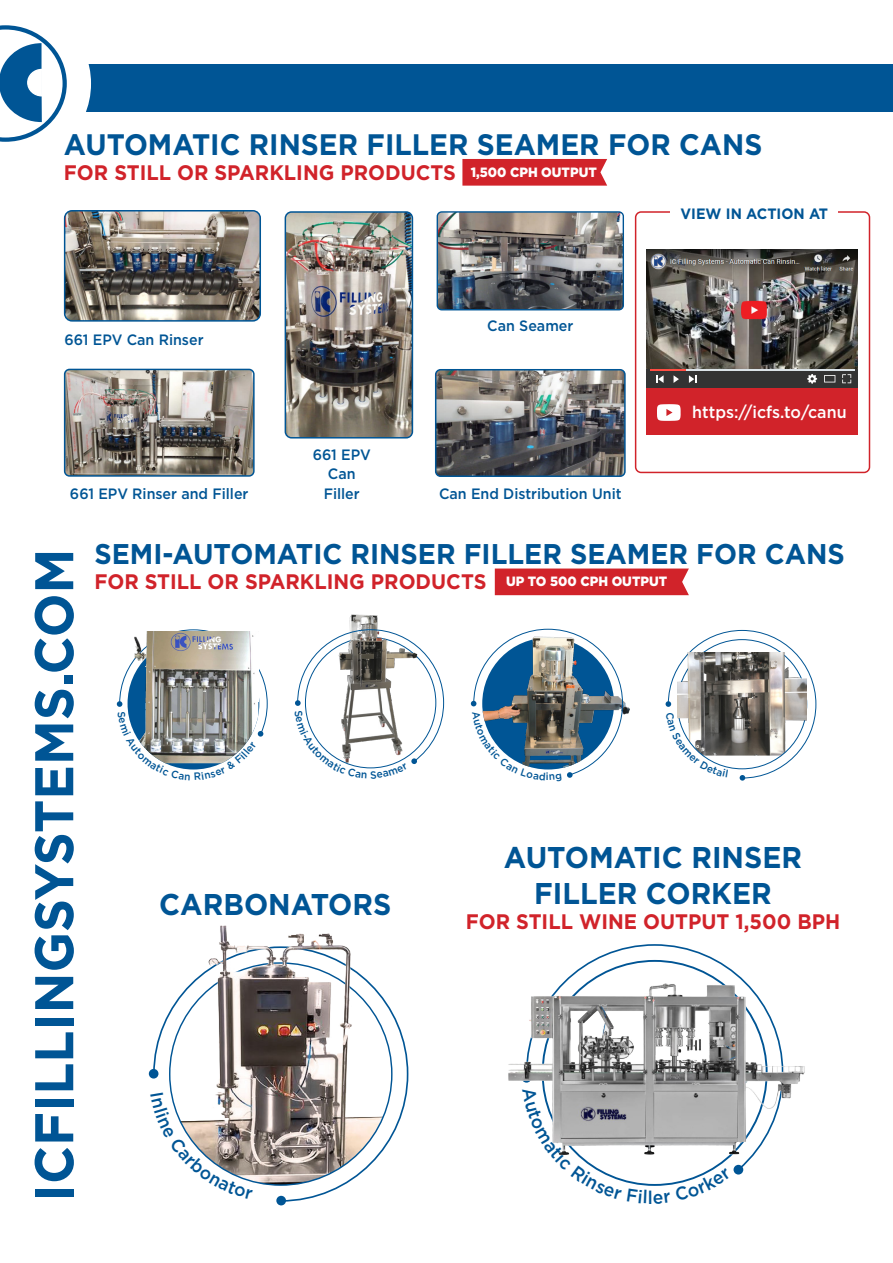
<style>
.page{position:relative;width:893px;height:1263px;background:#fff}
.page>*{position:absolute;margin:0;border:0;box-sizing:border-box;transform-origin:0 0}
.t1{font:700 54.3px "Gotham";color:#005595;scale:.95 1}
.t2{font:700 30px/36px "Gotham";color:#005595;text-align:center;scale:.95 1}
.t3{font:700 29.55px "Gotham";color:#005595;scale:.95 1}
.t4{font:700 28.5px "Gotham";color:#005595;scale:.95 1}
.t5{font:700 21px "Gotham";color:#d1232a;scale:.95 1}
.t6{font:500 18.3px "Gotham";color:#005595;scale:.95 1}
.t7{font:500 16.95px "Gotham";color:#fff;scale:.95 1}
.t8{font:500 15px/19.5px "Gotham";color:#005595;text-align:center;scale:.95 1}
.t9{font:700 15px "Gotham";color:#005595;scale:.95 1}
.t10{font:900 13.5px "Gotham";color:#fff;scale:.95 1}
.t11{font:500 10.5px "Gotham";color:#005595;scale:.95 1}
</style>
<div class="page">
<div style="left:635px;top:211px;width:235px;height:262px;border:2px solid #d1232a;border-radius:6px"></div>
<div style="left:0;top:64px;width:893px;height:48px;background:#005595"></div>
<svg style="left:0;top:25px;width:91px;height:117px"></svg>
<img style="left:67px;top:213px;width:191px;height:106px">
<div style="left:64px;top:210px;width:197px;height:112px;border:2px solid #005595;border-radius:7px"></div>
<img style="left:437px;top:213px;width:186px;height:97px">
<div style="left:437px;top:211px;width:187px;height:99px;border:1px solid #005595;border-radius:4px"></div>
<img style="left:438px;top:372px;width:185px;height:102px">
<div style="left:435px;top:369px;width:191px;height:108px;border:2px solid #005595;border-radius:5px"></div>
<img style="left:66px;top:369px;width:187px;height:105px">
<div style="left:64px;top:369px;width:191px;height:108px;border:2px solid #005595;border-radius:5px"></div>
<img style="left:285px;top:214px;width:127px;height:224px">
<div style="left:285px;top:211px;width:128px;height:227px;border:2px solid #005595;border-radius:6px"></div>
<div style="left:646px;top:388px;width:211px;height:46px;background:#d1232a"></div>
<svg style="left:657px;top:404px;width:24px;height:17px"></svg>
<img style="left:646px;top:250px;width:211px;height:119px">
<div style="left:646px;top:369px;width:211px;height:19px;background:#333"></div>
<hr style="left:650px;top:369px;width:204px;height:1px;background:#dbe3e8">
<hr style="left:650px;top:369px;width:35px;height:1px;background:#ff4d42">
<svg style="left:689px;top:375px;width:7px;height:8px"></svg>
<svg style="left:673px;top:375px;width:6px;height:8px"></svg>
<svg style="left:656px;top:375px;width:8px;height:8px"></svg>
<svg style="left:807px;top:374px;width:10px;height:10px"></svg>
<svg style="left:824px;top:375px;width:11px;height:7px"></svg>
<svg style="left:842px;top:374px;width:9px;height:9px"></svg>
<svg style="left:152px;top:996px;width:257px;height:206px"></svg>
<img style="left:253px;top:1093px;width:131px;height:92px">
<div style="left:149px;top:1069px;width:9px;height:9px;background:#005595;border-radius:50%"></div>
<div style="left:276px;top:1196px;width:10px;height:9px;background:#005595;border-radius:50%"></div>
<img style="left:180px;top:925px;width:204px;height:168px">
<img style="left:349px;top:614px;width:29px;height:15px">
<img style="left:623px;top:700px;width:7px;height:15px">
<div style="left:671px;top:207px;width:167px;height:15px;background:#fff"></div>
<svg style="left:571px;top:944px;width:173px;height:228px"></svg>
<div style="left:733px;top:1165px;width:10px;height:9px;background:#005595;border-radius:50%"></div>
<img style="left:508px;top:975px;width:297px;height:191px">
<div style="left:462px;top:159px;width:145px;height:27px;background:#d1232a"></div>
<div style="left:495px;top:568px;width:194px;height:27px;background:#d1232a"></div>
<svg style="left:117px;top:629px;width:151px;height:141px"></svg>
<img style="left:471px;top:628px;width:152px;height:150px">
<svg style="left:295px;top:629px;width:150px;height:140px"></svg>
<svg style="left:666px;top:629px;width:151px;height:152px"></svg>
<svg style="left:152px;top:1093px;width:101px;height:106px"></svg>
<svg style="left:522px;top:1087px;width:125px;height:99px"></svg>
<svg style="left:653px;top:1168px;width:78px;height:18px"></svg>
<p class="t3" style="left:64px;top:125px;width:737px">AUTOMATIC RINSER FILLER SEAMER FOR CANS</p>
<p class="t5" style="left:64px;top:158px;width:414px">FOR STILL OR SPARKLING PRODUCTS</p>
<p class="t9" style="left:681px;top:204px;width:157px">VIEW IN ACTION AT</p>
<p class="t10" style="left:471px;top:163px;width:134px">1,500 CPH OUTPUT</p>
<p class="t8" style="left:64px;top:330px;width:148px">661 EPV Can Rinser</p>
<p class="t8" style="left:487px;top:316px;width:92px">Can Seamer</p>
<p class="t8" style="left:313px;top:444px;width:63px">661 EPV<br>Can<br>Filler</p>
<p class="t8" style="left:70px;top:483px;width:189px">661 EPV Rinser and Filler</p>
<p class="t8" style="left:439px;top:483px;width:194px">Can End Distribution Unit</p>
<p class="t7" style="left:692px;top:401px;width:164px">https://icfs.to/canu</p>
<p class="t1" style="left:18px;top:1201px;width:688px;rotate:-90deg">ICFILLINGSYSTEMS.COM</p>
<p class="t4" style="left:94px;top:535px;width:791px">SEMI-AUTOMATIC RINSER FILLER SEAMER FOR CANS</p>
<p class="t5" style="left:94px;top:567px;width:414px">FOR STILL OR SPARKLING PRODUCTS</p>
<p class="t10" style="left:506px;top:572px;width:171px">UP TO 500 CPH OUTPUT</p>
<p class="t2" style="left:159px;top:886px;width:246px">CARBONATORS</p>
<p class="t11" style="left:546px;top:769px;width:5px">i</p>
<p class="t2" style="left:504px;top:839px;width:315px">AUTOMATIC RINSER<br>FILLER CORKER</p>
<p class="t5" style="left:466px;top:907px;width:396px">FOR STILL WINE OUTPUT 1,500 BPH</p>
<p class="t6" style="left:648px;top:1185px;width:7px">l</p>
</div>
